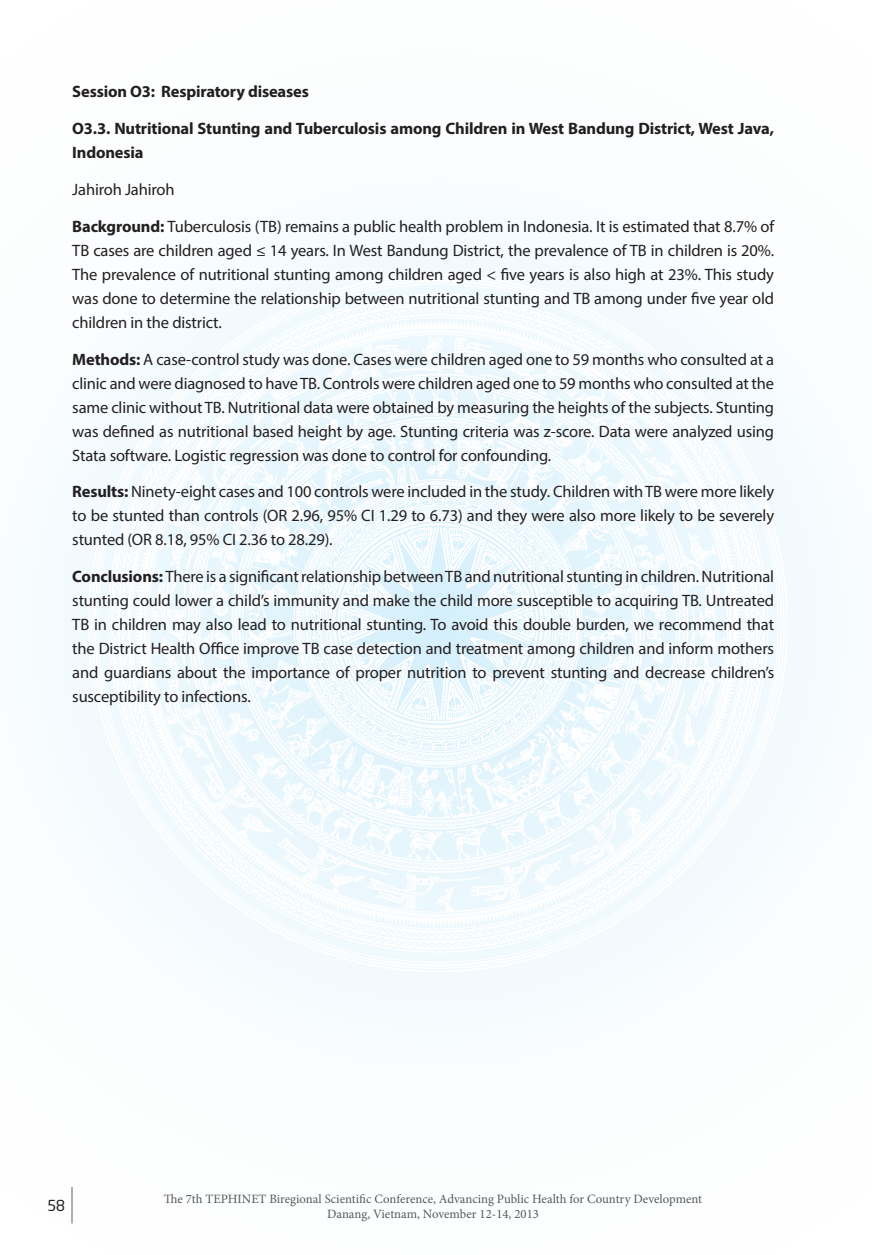
<style>
.page{position:relative;width:872px;height:1255px;background:#fff}
.page>*{position:absolute;margin:0;border:0;box-sizing:border-box;transform-origin:0 0}
.t1{font:16.5px/24px "Myriad Pro";letter-spacing:-.01em;color:#231f20;text-align:justify}
.t2{font:700 16.5px/24px "Myriad Pro";letter-spacing:-.01em;color:#231f20}
.t3{font:15px "UTM Neo Sans Intel";color:#231f20}
.t4{font:12.75px/15.3px "Minion Pro";color:#57585a;text-align:center}
.s1{font-weight:700}
</style>
<div class="page">
<svg style="left:84px;top:274px;width:707px;height:698px;fill:#f4fbfe"></svg>
<svg style="left:138px;top:462px;width:601px;height:51px;fill:#f1fafd"></svg>
<svg style="left:317px;top:504px;width:241px;height:9px"></svg>
<svg style="left:136px;top:740px;width:602px;height:130px;fill:#f2fafd"></svg>
<svg style="left:318px;top:355px;width:238px;height:149px"></svg>
<svg style="left:119px;top:513px;width:638px;height:102px"></svg>
<svg style="left:112px;top:615px;width:651px;height:123px"></svg>
<svg style="left:319px;top:738px;width:237px;height:131px"></svg>
<hr style="left:71px;top:1186px;width:2px;height:37px;background:#939598">
<p class="t2" style="left:72px;top:79px;width:238px">Session O3: Respiratory diseases</p>
<p class="t2" style="left:72px;top:116px;width:703px">O3.3. Nutritional Stunting and Tuberculosis among Children in West Bandung District, West Java,<br>Indonesia</p>
<p class="t1" style="left:72px;top:177px;width:104px">Jahiroh Jahiroh</p>
<p class="t1" style="left:72px;top:214px;width:703px"><span class="s1">Background:</span> Tuberculosis (TB) remains a public health problem in Indonesia. It is estimated that 8.7% of TB cases are children aged ≤ 14 years. In West Bandung District, the prevalence of TB in children is 20%.<br>The prevalence of nutritional stunting among children aged &lt; five years is also high at 23%. This study was done to determine the relationship between nutritional stunting and TB among under five year old children in the district.</p>
<p class="t1" style="left:72px;top:347px;width:703px"><span class="s1">Methods:</span> A case-control study was done. Cases were children aged one to 59 months who consulted at a clinic and were diagnosed to have TB. Controls were children aged one to 59 months who consulted at the same clinic without TB. Nutritional data were obtained by measuring the heights of the subjects. Stunting was defined as nutritional based height by age. Stunting criteria was z-score. Data were analyzed using Stata software. Logistic regression was done to control for confounding.</p>
<p class="t1" style="left:72px;top:479px;width:703px"><span class="s1">Results:</span> Ninety-eight cases and 100 controls were included in the study. Children with TB were more likely to be stunted than controls (OR 2.96, 95% CI 1.29 to 6.73) and they were also more likely to be severely stunted (OR 8.18, 95% CI 2.36 to 28.29).</p>
<p class="t1" style="left:72px;top:564px;width:703px"><span class="s1">Conclusions:</span> There is a significant relationship between TB and nutritional stunting in children. Nutritional stunting could lower a child’s immunity and make the child more susceptible to acquiring TB. Untreated TB in children may also lead to nutritional stunting. To avoid this double burden, we recommend that the District Health Office improve TB case detection and treatment among children and inform mothers and guardians about the importance of proper nutrition to prevent stunting and decrease children’s susceptibility to infections.</p>
<p class="t3" style="left:48px;top:1193px;width:19px">58</p>
<p class="t4" style="left:164px;top:1190px;width:540px">The 7th TEPHINET Biregional Scientific Conference, Advancing Public Health for Country Development<br>Danang, Vietnam, November 12-14, 2013</p>
</div>
